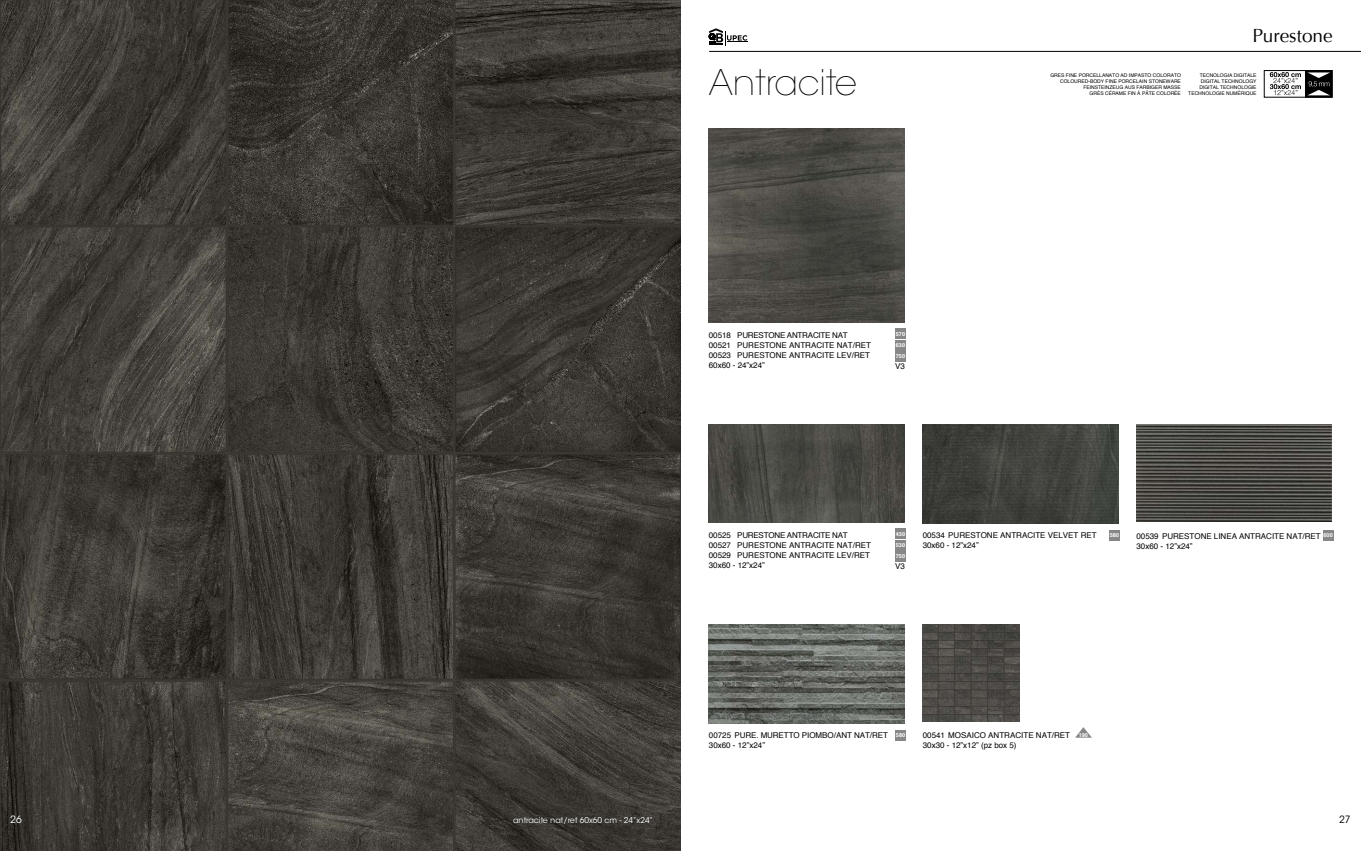
<style>
.page{position:relative;width:1361px;height:851px;background:#fff}
.page>*{position:absolute;margin:0;border:0;box-sizing:border-box;transform-origin:0 0}
.t1{font:200 35px "ITC Avant Garde Std";color:#000}
.t2{font:19px "Optima";color:#000}
.t3{font:10px "ITC Avant Garde Std";color:#fff}
.t4{font:10px "ITC Avant Garde Std";color:#000}
.t5{font:8px/9.9px "Helvetica";color:#000}
.t6{font:8px "ITC Avant Garde Std";color:#fff}
.t7{font:700 5.5px/11.2px "Helvetica LT Std";color:#fff;text-align:justify}
.t8{font:5px/6px "Helvetica";color:#000;text-align:right}
</style>
<div class="page">
<hr style="left:709px;top:51px;width:652px;height:1px;background:#000">
<img style="left:0;top:0;width:680px;height:850px">
<svg style="left:708px;top:28px;width:39px;height:17px"></svg>
<img style="left:1136px;top:424px;width:195px;height:97px">
<img style="left:922px;top:424px;width:196px;height:99px">
<img style="left:709px;top:129px;width:195px;height:194px">
<img style="left:709px;top:424px;width:195px;height:99px">
<div style="left:895px;top:351px;width:10px;height:10px;background:#878787"></div>
<div style="left:895px;top:340px;width:10px;height:10px;background:#878787"></div>
<div style="left:895px;top:328px;width:10px;height:11px;background:#878787"></div>
<div style="left:1323px;top:530px;width:10px;height:11px;background:#878787"></div>
<div style="left:1109px;top:530px;width:10px;height:10px;background:#878787"></div>
<div style="left:895px;top:551px;width:10px;height:10px;background:#878787"></div>
<div style="left:895px;top:540px;width:10px;height:10px;background:#878787"></div>
<div style="left:895px;top:528px;width:10px;height:10px;background:#878787"></div>
<img style="left:923px;top:624px;width:97px;height:97px">
<img style="left:709px;top:624px;width:195px;height:99px">
<svg style="left:1075px;top:727px;width:17px;height:10px"></svg>
<div style="left:895px;top:729px;width:11px;height:11px;background:#878787"></div>
<svg style="left:1269px;top:72px;width:32px;height:23px"></svg>
<div style="left:1263px;top:70px;width:69px;height:28px;border:1px solid #000"></div>
<svg style="left:1307px;top:95px;width:23px;height:1px"></svg>
<div style="left:1305px;top:70px;width:27px;height:28px;border:1px solid #000"></div>
<svg style="left:1307px;top:72px;width:23px;height:23px"></svg>
<h1 class="t1" style="left:709px;top:62px;width:149px">Antracite</h1>
<h2 class="t2" style="left:1252px;top:24px;width:82px">Purestone</h2>
<p class="t8" style="left:1050px;top:72px;width:132px">GRES FINE PORCELLANATO AD IMPASTO COLORATO COLOURED-BODY FINE PORCELAIN STONEWARE FEINSTEINZEUG AUS FARBIGER MASSE<br>GRÈS CÉRAME FIN À PÂTE COLORÉE</p>
<p class="t8" style="left:1188px;top:72px;width:70px">TECNOLOGIA DIGITALE<br>DIGITAL TECHNOLOGY<br>DIGITAL TECHNOLOGIE<br>TECHNOLOGIE NUMÉRIQUE</p>
<p class="t5" style="left:709px;top:330px;width:164px">00518 PURESTONE ANTRACITE NAT<br>00521 PURESTONE ANTRACITE NAT/RET<br>00523 PURESTONE ANTRACITE LEV/RET<br>60x60 - 24”x24”</p>
<p class="t7" style="left:896px;top:328px;width:11px">570<br>630<br>750</p>
<p class="t5" style="left:895px;top:361px;width:11px">V3</p>
<p class="t5" style="left:709px;top:530px;width:164px">00525 PURESTONE ANTRACITE NAT<br>00527 PURESTONE ANTRACITE NAT/RET<br>00529 PURESTONE ANTRACITE LEV/RET<br>30x60 - 12”x24”</p>
<p class="t7" style="left:896px;top:528px;width:11px">430</p>
<p class="t7" style="left:1109px;top:529px;width:11px">580</p>
<p class="t7" style="left:1323px;top:529px;width:11px">600</p>
<p class="t7" style="left:896px;top:539px;width:11px">530<br>750</p>
<p class="t5" style="left:895px;top:561px;width:11px">V3</p>
<p class="t5" style="left:922px;top:530px;width:175px">00534 PURESTONE ANTRACITE VELVET RET<br>30x60 - 12”x24”</p>
<p class="t5" style="left:1136px;top:530px;width:186px">00539 PURESTONE LINEA ANTRACITE NAT/RET<br>30x60 - 12”x24”</p>
<p class="t5" style="left:709px;top:730px;width:180px">00725 PURE. MURETTO PIOMBO/ANT NAT/RET<br>30x60 - 12”x24”</p>
<p class="t7" style="left:896px;top:729px;width:11px">580</p>
<p class="t7" style="left:1079px;top:729px;width:10px">190</p>
<p class="t5" style="left:923px;top:730px;width:149px">00541 MOSAICO ANTRACITE NAT/RET<br>30x30 - 12”x12” (pz box 5)</p>
<p class="t3" style="left:10px;top:812px;width:13px">26</p>
<p class="t4" style="left:1339px;top:812px;width:13px">27</p>
<p class="t6" style="left:513px;top:814px;width:141px">antracite nat/ret 60x60 cm - 24”x24”</p>
</div>
